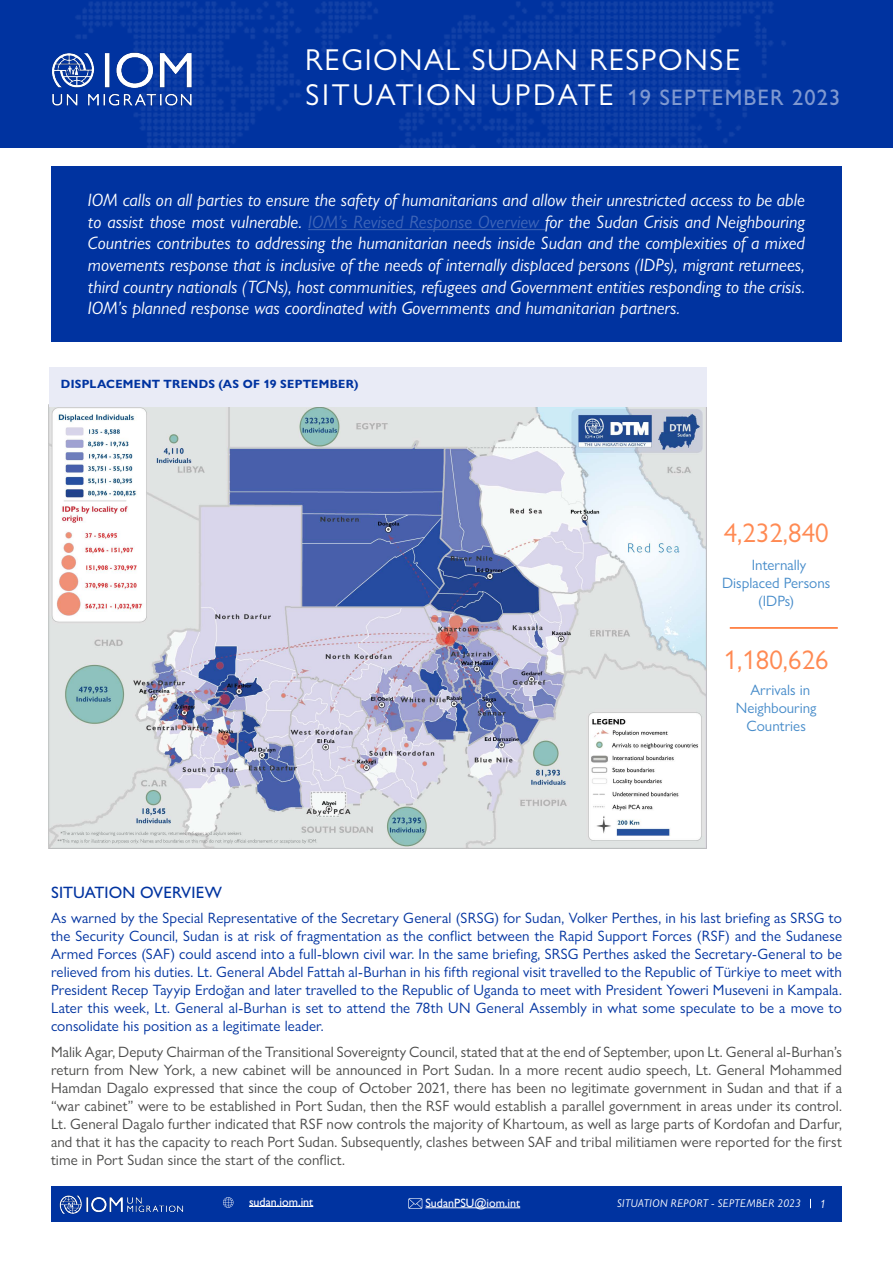
<style>
.page{position:relative;width:893px;height:1263px;background:#fff}
.page>*{position:absolute;margin:0;border:0;box-sizing:border-box;transform-origin:0 0}
.Banner_Title{font:30.3px "Gill Sans Nova";letter-spacing:.09em;color:#fff}
.Banner_Title-2{font:30.3px "Gill Sans Nova";letter-spacing:.05em;color:#fff}
.t1{font:27px "Gill Sans Nova";color:#ff8a53}
.Blue_box{font:italic 18px/21.6px "Gill Sans Nova";color:#fff;text-align:justify}
.MainTitle_2C{font:500 16.5px "Gill Sans Nova";letter-spacing:.005em;color:#0033a0}
.Text_1C{font:15px/18px "Gill Sans Nova";letter-spacing:.005em;color:#0033a0;text-align:justify}
.Text_1C-2{font:15px/18px "Gill Sans Nova";letter-spacing:.005em;color:#4a4a49;text-align:justify}
.t2{font:15px/18px "Gill Sans Nova";color:#478cca;text-align:center}
.t3{font:700 12px "Gill Sans Nova";letter-spacing:.025em;color:#0033a0}
.t4{font:12px "Gill Sans";color:#fff}
.t5{font:italic 12px "Gill Sans Nova";color:#fff}
.t6{font:italic 11.25px "Gill Sans Nova";letter-spacing:.03em;color:#fff}
.s1{font-weight:500;font-size:22.5px;color:#8099d0}
.s2{color:#4066b8}
</style>
<div class="page">
<div style="left:51px;top:1186px;width:791px;height:36px;background:#0033a0"></div>
<img style="left:59px;top:1195px;width:125px;height:19px">
<img style="left:0;top:0;width:893px;height:147px">
<img style="left:49px;top:406px;width:658px;height:443px">
<div style="left:49px;top:367px;width:658px;height:39px;background:#e9ebf6"></div>
<div style="left:51px;top:167px;width:791px;height:175px;background:#0033a0"></div>
<hr style="left:308px;top:229px;width:237px;height:1px;background:#4066b8">
<hr style="left:730px;top:627px;width:108px;height:2px;background:#ff671f">
<img style="left:49px;top:48px;width:168px;height:62px">
<hr style="left:425px;top:1207px;width:95px;height:1px;background:#fff">
<svg style="left:223px;top:1197px;width:10px;height:11px"></svg>
<svg style="left:408px;top:1198px;width:14px;height:11px"></svg>
<hr style="left:249px;top:1206px;width:64px;height:1px;background:#fff">
<p class="Banner_Title-2" style="left:305px;top:41px;width:436px">REGIONAL SUDAN RESPONSE</p>
<p class="Banner_Title" style="left:305px;top:76px;width:537px">SITUATION UPDATE <span class="s1">19 SEPTEMBER 2023</span></p>
<p class="Blue_box" style="left:88px;top:189px;width:719px">IOM calls on all parties to ensure the safety of humanitarians and allow their unrestricted access to be able to assist those most vulnerable. <span class="s2">IOM’s Revised Response Overview</span> for the Sudan Crisis and Neighbouring Countries contributes to addressing the humanitarian needs inside Sudan and the complexities of a mixed movements response that is inclusive of the needs of internally displaced persons (IDPs), migrant returnees, third country nationals (TCNs), host communities, refugees and Government entities responding to the crisis.<br>IOM’s planned response was coordinated with Governments and humanitarian partners.</p>
<p class="t3" style="left:61px;top:377px;width:299px">DISPLACEMENT TRENDS (AS OF 19 SEPTEMBER)</p>
<p class="t1" style="left:724px;top:516px;width:106px">4,232,840</p>
<p class="t2" style="left:752px;top:556px;width:56px">Internally</p>
<p class="t2" style="left:722px;top:574px;width:110px">Displaced Persons (IDPs)</p>
<p class="t1" style="left:724px;top:644px;width:106px">1,180,626</p>
<p class="t2" style="left:750px;top:681px;width:61px">Arrivals in</p>
<p class="t2" style="left:736px;top:699px;width:82px">Neighbouring</p>
<p class="t2" style="left:746px;top:717px;width:61px">Countries</p>
<p class="MainTitle_2C" style="left:51px;top:882px;width:172px">SITUATION OVERVIEW</p>
<p class="Text_1C" style="left:51px;top:909px;width:792px">As warned by the Special Representative of the Secretary General (SRSG) for Sudan, Volker Perthes, in his last briefing as SRSG to the Security Council, Sudan is at risk of fragmentation as the conflict between the Rapid Support Forces (RSF) and the Sudanese Armed Forces (SAF) could ascend into a full-blown civil war. In the same briefing, SRSG Perthes asked the Secretary-General to be relieved from his duties. Lt. General Abdel Fattah al-Burhan in his fifth regional visit travelled to the Republic of Türkiye to meet with President Recep Tayyip Erdoğan and later travelled to the Republic of Uganda to meet with President Yoweri Museveni in Kampala.<br>Later this week, Lt. General al-Burhan is set to attend the 78th UN General Assembly in what some speculate to be a move to consolidate his position as a legitimate leader.</p>
<p class="Text_1C-2" style="left:51px;top:1042px;width:792px">Malik Agar, Deputy Chairman of the Transitional Sovereignty Council, stated that at the end of September, upon Lt. General al-Burhan’s return from New York, a new cabinet will be announced in Port Sudan. In a more recent audio speech, Lt. General Mohammed Hamdan Dagalo expressed that since the coup of October 2021, there has been no legitimate government in Sudan and that if a “war cabinet” were to be established in Port Sudan, then the RSF would establish a parallel government in areas under its control.<br>Lt. General Dagalo further indicated that RSF now controls the majority of Khartoum, as well as large parts of Kordofan and Darfur, and that it has the capacity to reach Port Sudan. Subsequently, clashes between SAF and tribal militiamen were reported for the first time in Port Sudan since the start of the conflict.</p>
<p class="t4" style="left:249px;top:1194px;width:66px">sudan.iom.int</p>
<p class="t4" style="left:425px;top:1196px;width:96px">SudanPSU@iom.int</p>
<p class="t6" style="left:617px;top:1196px;width:113px">SITUATION REPORT - Septe</p>
<p class="t6" style="left:747px;top:1196px;width:56px">mber 2023</p>
<p class="t5" style="left:820px;top:1196px;width:8px">1</p>
</div>
